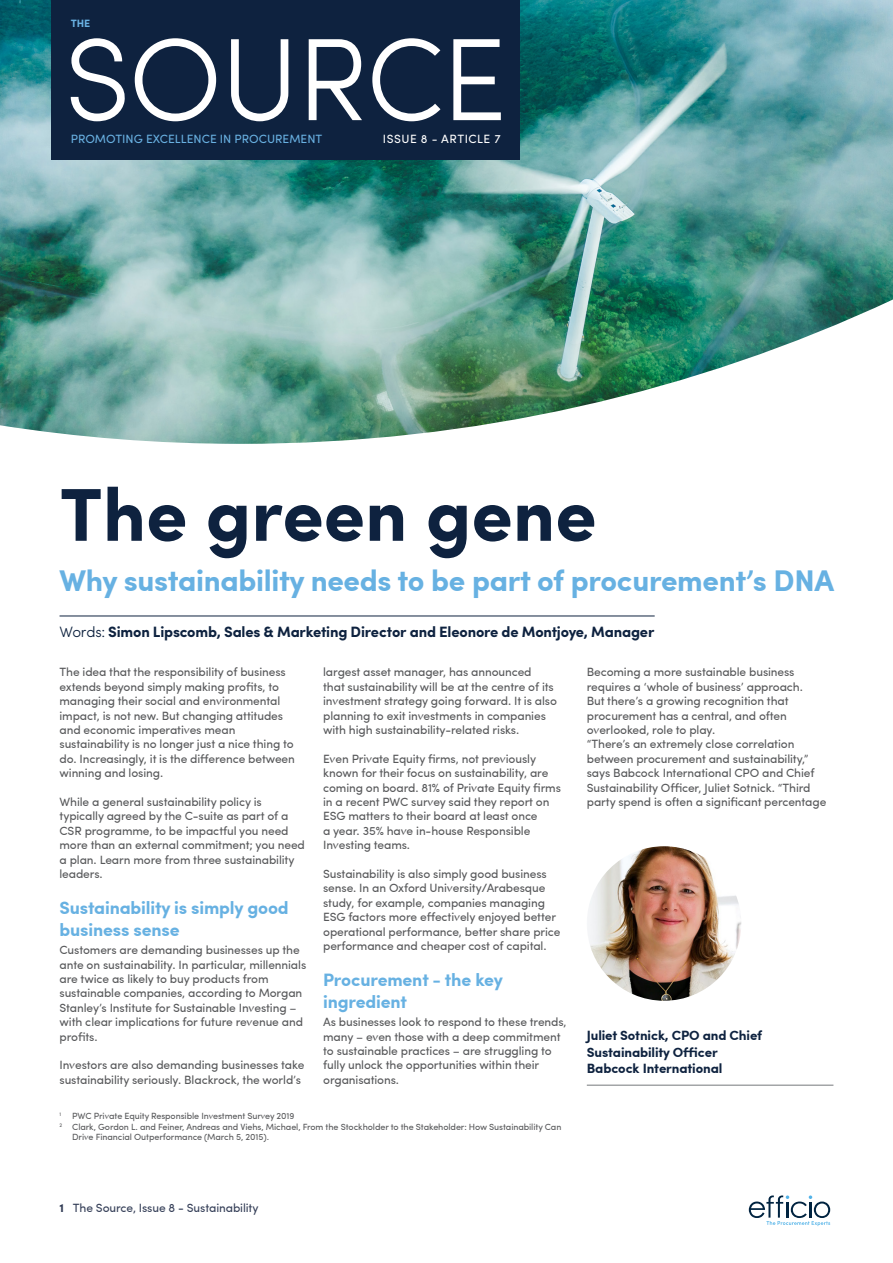
<style>
.page{position:relative;width:893px;height:1263px;background:#fff}
.page>*{position:absolute;margin:0;border:0;box-sizing:border-box;transform-origin:0 0}
.p1_Article_Header{font:700 75px "Sofia Pro";color:#0e223f}
.Efficio_sub_headings{font:700 30px "Sofia Pro";letter-spacing:-.01em;color:#67b1e2}
.Efficio_sub_headings-2{font:700 18px/21.6px "Sofia Pro";letter-spacing:-.01em;color:#67b1e2}
._001_Standfirst_Geor{font:700 15px "Sofia Pro";letter-spacing:-.015em;color:#0e223f}
.Efficio_Bold{font:700 13.5px/16.2px "Sofia Pro";letter-spacing:-.01em;color:#0e223f}
.Efficio_Body_Text{font:12px/14.4px "Sofia Pro";letter-spacing:-.01em;color:#57585a}
.Efficio_Bold-2{font:12px "Sofia Pro";letter-spacing:-.01em;color:#353f58}
.t1{font:12px "Sofia Pro";color:#69b1e2}
.t2{font:12px "Sofia Pro";letter-spacing:.04em;color:#fff}
.t3{font:700 10.65px "Sofia Pro";color:#69b1e2}
.t4{font:9px/10.8px "Sofia Pro";letter-spacing:-.01em;color:#57585a}
.s1{font-weight:300}
.s2{font-weight:700;color:#2d3852}
</style>
<div class="page">
<img style="left:0;top:0;width:893px;height:444px">
<svg style="left:749px;top:1195px;width:81px;height:31px"></svg>
<div style="left:51px;top:0;width:469px;height:159px;background:#0e223f"></div>
<svg style="left:71px;top:38px;width:430px;height:83px"></svg>
<img style="left:587px;top:846px;width:154px;height:155px;border-radius:77px">
<hr style="left:587px;top:1085px;width:246px;height:1px;background:#76787b">
<hr style="left:60px;top:616px;width:595px;height:1px;background:#0e223f">
<p class="t3" style="left:71px;top:15px;width:21px">THE</p>
<p class="t1" style="left:71px;top:129px;width:253px">PROMOTING EXCELLENCE IN PROCUREMENT</p>
<p class="t2" style="left:383px;top:129px;width:119px">ISSUE 8 - ARTICLE 7</p>
<p class="p1_Article_Header" style="left:60px;top:457px;width:538px">The green gene</p>
<p class="Efficio_sub_headings" style="left:60px;top:557px;width:776px">Why sustainability needs to be part of procurement’s DNA</p>
<p class="_001_Standfirst_Geor" style="left:60px;top:621px;width:596px"><span class="s1">Words:</span> Simon Lipscomb, Sales &amp; Marketing Director and Eleonore de Montjoye, Manager</p>
<p class="Efficio_Body_Text" style="left:60px;top:664px;width:237px">The idea that the responsibility of business extends beyond simply making profits, to managing their social and environmental impact, is not new. But changing attitudes and economic imperatives mean sustainability is no longer just a nice thing to do. Increasingly, it is the difference between winning and losing.</p>
<p class="Efficio_Body_Text" style="left:60px;top:794px;width:247px">While a general sustainability policy is typically agreed by the C-suite as part of a CSR programme, to be impactful you need more than an external commitment; you need a plan. Learn more from three sustainability leaders.</p>
<p class="Efficio_sub_headings-2" style="left:60px;top:896px;width:231px">Sustainability is simply good business sense</p>
<p class="Efficio_Body_Text" style="left:60px;top:942px;width:248px">Customers are demanding businesses up the ante on sustainability. In particular, millennials are twice as likely to buy products from sustainable companies, according to Morgan Stanley’s Institute for Sustainable Investing – with clear implications for future revenue and profits.</p>
<p class="Efficio_Body_Text" style="left:60px;top:1057px;width:246px">Investors are also demanding businesses take sustainability seriously. Blackrock, the world’s</p>
<p class="Efficio_Body_Text" style="left:323px;top:664px;width:235px">largest asset manager, has announced<br>that sustainability will be at the centre of its investment strategy going forward. It is also planning to exit investments in companies with high sustainability-related risks.</p>
<p class="Efficio_Body_Text" style="left:323px;top:750px;width:239px">Even Private Equity firms, not previously known for their focus on sustainability, are coming on board. 81% of Private Equity firms in a recent PWC survey said they report on ESG matters to their board at least once<br>a year. 35% have in-house Responsible Investing teams.</p>
<p class="Efficio_Body_Text" style="left:323px;top:866px;width:239px">Sustainability is also simply good business sense. In an Oxford University/Arabesque study, for example, companies managing ESG factors more effectively enjoyed better operational performance, better share price performance and cheaper cost of capital.</p>
<p class="Efficio_sub_headings-2" style="left:323px;top:968px;width:181px">Procurement - the key ingredient</p>
<p class="Efficio_Body_Text" style="left:323px;top:1014px;width:245px">As businesses look to respond to these trends, many – even those with a deep commitment to sustainable practices – are struggling to fully unlock the opportunities within their organisations.</p>
<p class="t4" style="left:60px;top:1109px;width:236px"><sup>1</sup> PWC Private Equity Responsible Investment Survey 2019</p>
<p class="t4" style="left:72px;top:1120px;width:491px;text-indent:-13px"><sup>2</sup> Clark, Gordon L. and Feiner, Andreas and Viehs, Michael, From the Stockholder to the Stakeholder: How Sustainability Can<br>Drive Financial Outperformance (March 5, 2015).</p>
<p class="Efficio_Body_Text" style="left:587px;top:664px;width:218px">Becoming a more sustainable business requires a ‘whole of business’ approach.<br>But there’s a growing recognition that procurement has a central, and often overlooked, role to play.</p>
<p class="Efficio_Body_Text" style="left:587px;top:736px;width:241px">“There’s an extremely close correlation between procurement and sustainability,” says Babcock International CPO and Chief Sustainability Officer, Juliet Sotnick. “Third party spend is often a significant percentage</p>
<p class="Efficio_Bold" style="left:587px;top:1027px;width:177px">Juliet Sotnick, CPO and Chief<br>Sustainability Officer</p>
<p class="Efficio_Bold" style="left:587px;top:1059px;width:137px">Babcock International</p>
<p class="Efficio_Bold-2" style="left:60px;top:1199px;width:200px"><span class="s2">1</span> The Source, Issue 8 - Sustainability</p>
</div>
